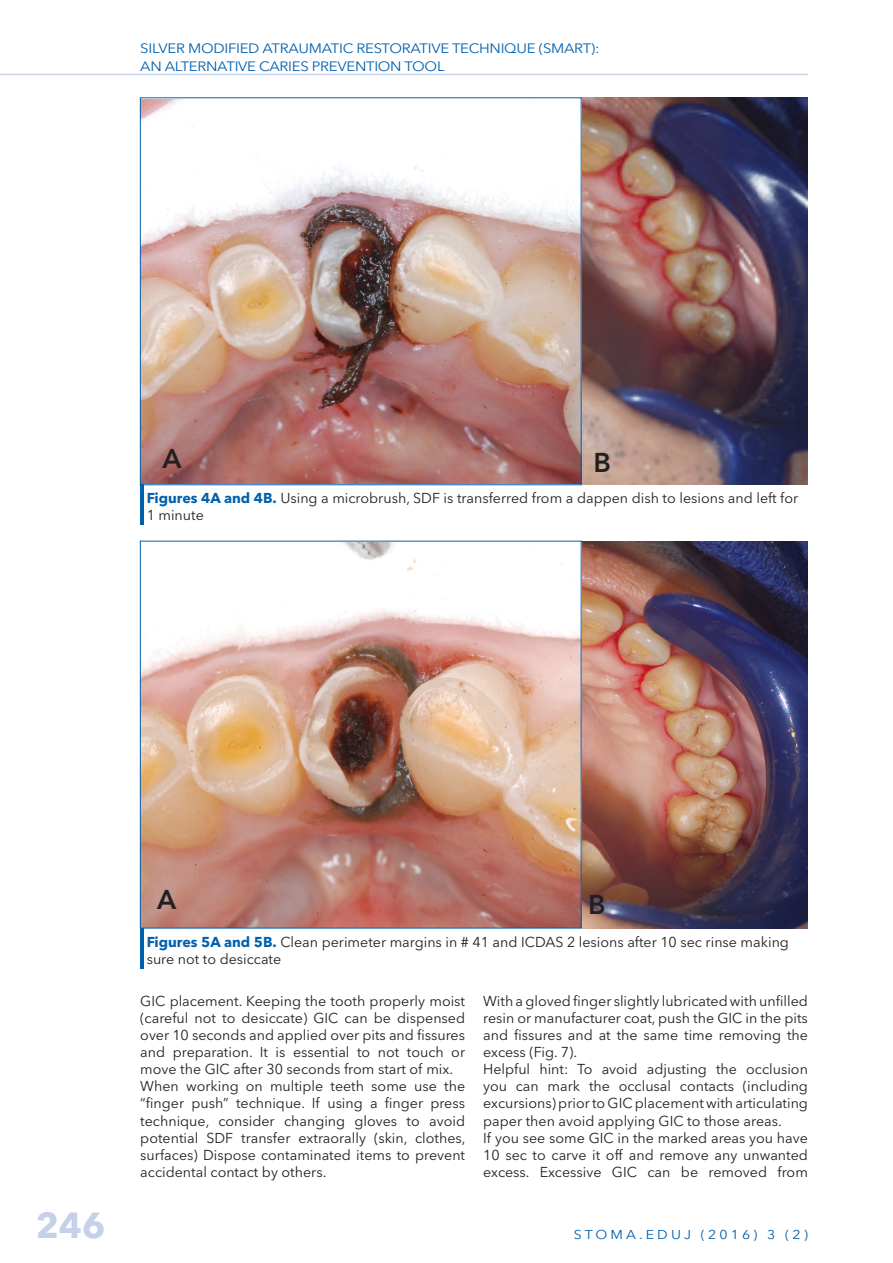
<style>
.page{position:relative;width:893px;height:1263px;background:#fff}
.page>*{position:absolute;margin:0;border:0;box-sizing:border-box;transform-origin:0 0}
.t1{font:700 36px "Avenir Next LT Pro";color:#c7d0e9}
.t2{font:600 27px "Avenir Next LT Pro";color:#231f20}
.Text_plain{font:14.25px/17.1px "Avenir Next LT Pro";color:#231f20;text-align:justify}
.Explicatie_foto{font:14.25px/17.1px "Avenir Next LT Pro";color:#231f20}
.t3{font:13.5px/18px "Avenir Next LT Pro";letter-spacing:-.02em;color:#0160ae;scale:1.11 1}
.t4{font:12.75px "Avenir Next LT Pro";letter-spacing:.22em;color:#0160ae;scale:1.11 1}
.s1{font-weight:700;color:#0160ae}
</style>
<div class="page">
<hr style="left:0;top:74px;width:808px;height:1px;background:#c7d0e9">
<img style="left:142px;top:98px;width:666px;height:387px">
<img style="left:142px;top:541px;width:666px;height:387px">
<hr style="left:140px;top:485px;width:4px;height:40px;background:#0160ae">
<hr style="left:140px;top:928px;width:4px;height:40px;background:#0160ae">
<p class="t3" style="left:140px;top:39px;width:415px">SILVER MODIFIED ATRAUMATIC RESTORATIVE TECHNIQUE (SMART):<br>AN ALTERNATIVE CARIES PREVENTION TOOL</p>
<p class="t2" style="left:163px;top:442px;width:21px">A</p>
<p class="t2" style="left:593px;top:446px;width:19px">B</p>
<p class="Explicatie_foto" style="left:147px;top:490px;width:653px"><span class="s1">Figures 4A and 4B.</span> Using a microbrush, SDF is transferred from a dappen dish to lesions and left for<br>1 minute</p>
<h1 class="t1" style="left:36px;top:1204px;width:71px">246</h1>
<p class="t2" style="left:157px;top:884px;width:21px">A</p>
<p class="t2" style="left:588px;top:888px;width:19px">B</p>
<p class="Explicatie_foto" style="left:147px;top:933px;width:644px"><span class="s1">Figures 5A and 5B.</span> Clean perimeter margins in # 41 and ICDAS 2 lesions after 10 sec rinse making sure not to desiccate</p>
<p class="Text_plain" style="left:140px;top:992px;width:326px">GIC placement. Keeping the tooth properly moist (careful not to desiccate) GIC can be dispensed over 10 seconds and applied over pits and fissures and preparation. It is essential to not touch or move the GIC after 30 seconds from start of mix.</p>
<p class="Text_plain" style="left:140px;top:1078px;width:327px">When working on multiple teeth some use the “finger push” technique. If using a finger press technique, consider changing gloves to avoid potential SDF transfer extraorally (skin, clothes, surfaces) Dispose contaminated items to prevent accidental contact by others.</p>
<p class="Text_plain" style="left:483px;top:992px;width:326px">With a gloved finger slightly lubricated with unfilled resin or manufacturer coat, push the GIC in the pits and fissures and at the same time removing the excess (Fig. 7).</p>
<p class="Text_plain" style="left:483px;top:1061px;width:326px">Helpful hint: To avoid adjusting the occlusion you can mark the occlusal contacts (including excursions) prior to GIC placement with articulating paper then avoid applying GIC to those areas.</p>
<p class="Text_plain" style="left:483px;top:1129px;width:326px">If you see some GIC in the marked areas you have 10 sec to carve it off and remove any unwanted excess. Excessive GIC can be removed from</p>
<p class="t4" style="left:574px;top:1227px;width:212px">STOMA.EDUJ (2016) 3 (2)</p>
</div>
